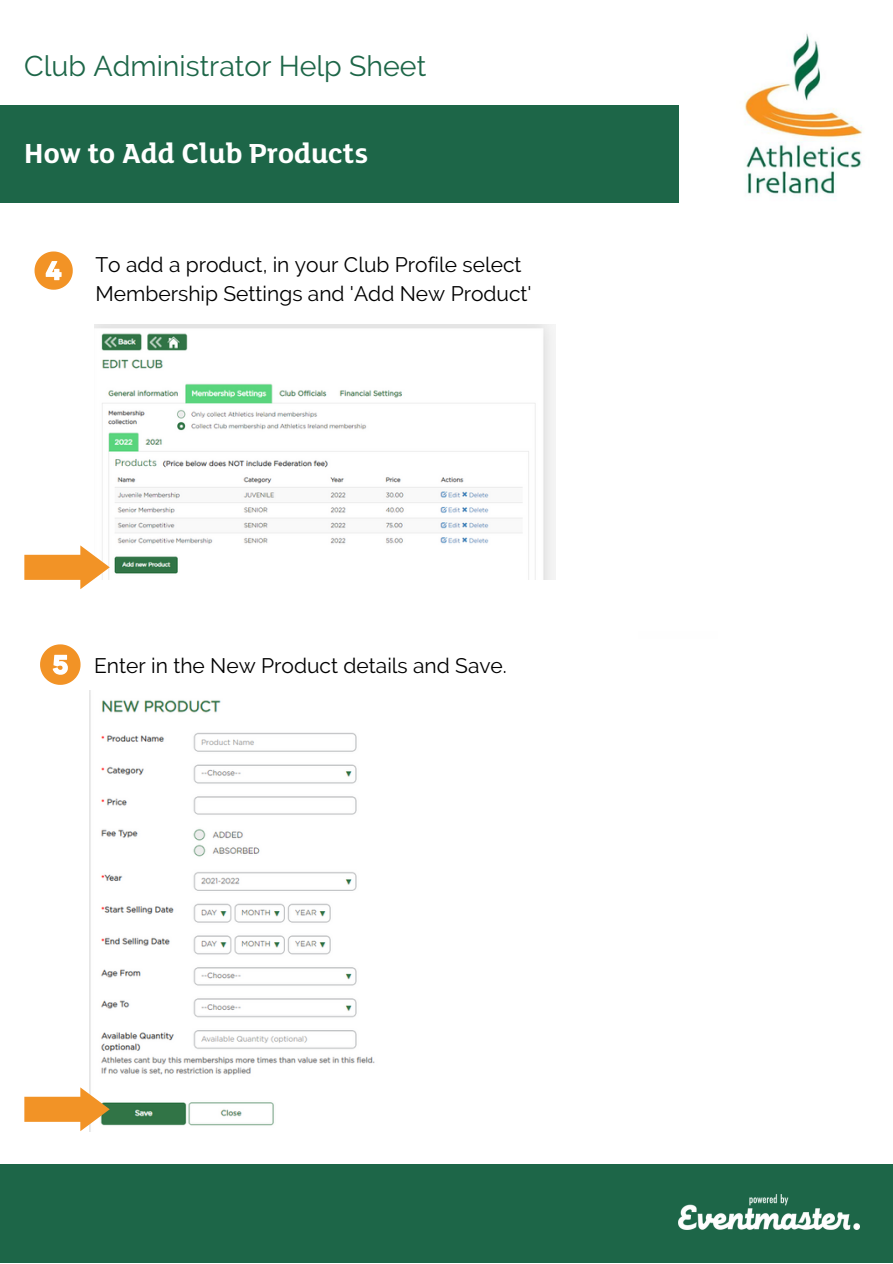
<style>
.page{position:relative;width:893px;height:1264px;background:#fff}
.page>*{position:absolute;margin:0;border:0;box-sizing:border-box;transform-origin:0 0}
.t1{font:700 30px "FS Lola";color:#fff}
.t2{font:28.5px "Raleway";color:#1d6648}
.t3{font:21px/29.2px "Raleway";color:#000}
</style>
<div class="page">
<div style="left:0;top:1164px;width:892px;height:98px;background:#1d6648"></div>
<img style="left:678px;top:1194px;width:181px;height:35px">
<div style="left:0;top:105px;width:678px;height:98px;background:#1d6648"></div>
<img style="left:744px;top:34px;width:118px;height:160px">
<img style="left:94px;top:324px;width:461px;height:255px">
<svg style="left:24px;top:545px;width:85px;height:44px"></svg>
<img style="left:89px;top:690px;width:286px;height:436px">
<svg style="left:24px;top:1087px;width:85px;height:44px"></svg>
<svg style="left:35px;top:251px;width:38px;height:39px"></svg>
<svg style="left:40px;top:644px;width:41px;height:41px"></svg>
<h2 class="t2" style="left:24px;top:49px;width:403px">Club Administrator Help Sheet</h2>
<h1 class="t1" style="left:24px;top:141px;width:345px">How to Add Club Products</h1>
<p class="t3" style="left:95px;top:250px;width:438px">To add a product, in your Club Profile select<br>Membership Settings and 'Add New Product'</p>
<p class="t3" style="left:94px;top:651px;width:414px">Enter in the New Product details and Save.</p>
</div>
